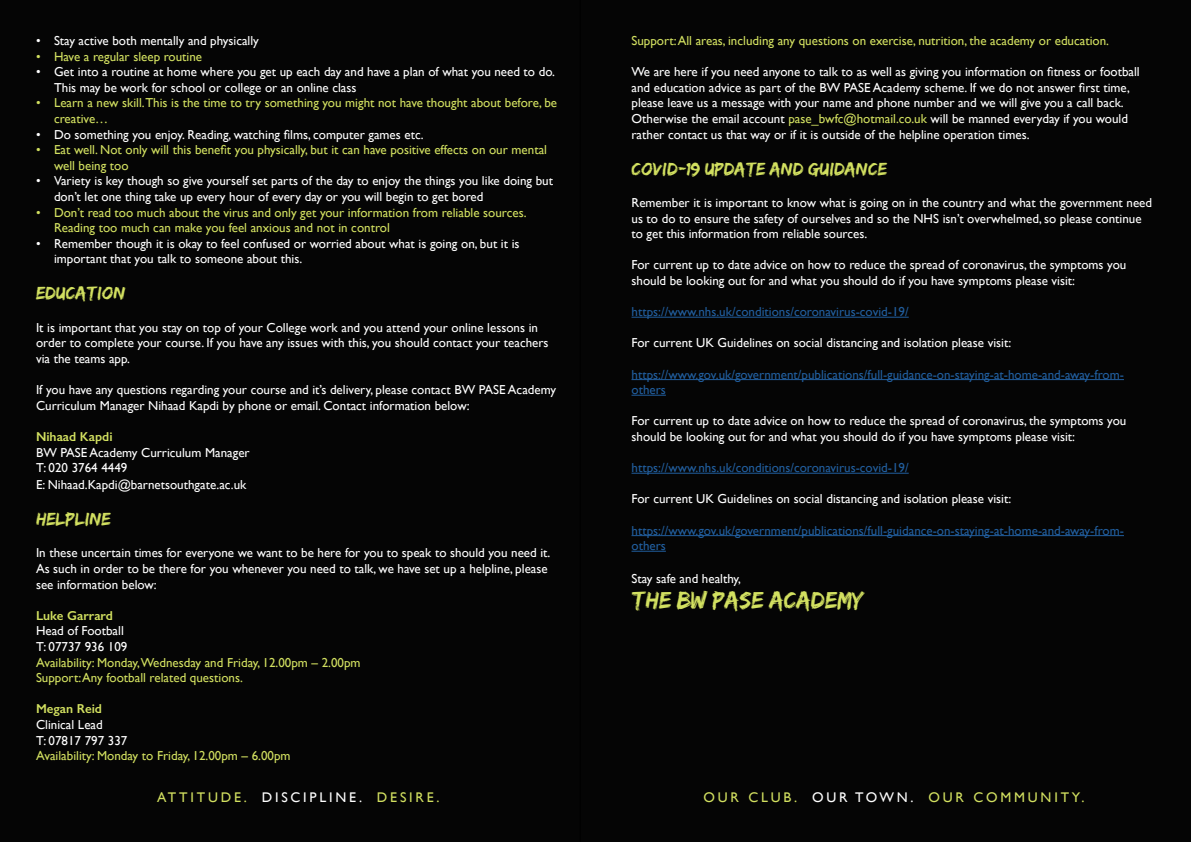
<style>
.page{position:relative;width:1191px;height:842px;background:#fff}
.page>*{position:absolute;margin:0;border:0;box-sizing:border-box;transform-origin:0 0}
.t1{font:21px "Edo";color:#d2e060}
.t2{font:16px "Edo";color:#d2e060}
.t3{font:14px "Gill Sans";letter-spacing:.2em;color:#d2e060}
.t4{font:13px/15.6px "Gill Sans";color:#fff}
.t5{font:13px/15.6px "Gill Sans";color:#d2e060}
.t6{font:13px/15.6px "Gill Sans";color:#215e9e}
.t7{font:600 13px "Gill Sans";color:#d2e060}
.s1{color:#d2e060}
.s2{color:#fff}
</style>
<div class="page">
<div style="left:0;top:0;width:579px;height:842px;background:#050505"></div>
<div style="left:579px;top:0;width:612px;height:842px;background:#050505"></div>
<hr style="left:631px;top:317px;width:277px;height:1px;background:#215e9e">
<hr style="left:631px;top:379px;width:493px;height:1px;background:#215e9e">
<hr style="left:631px;top:395px;width:35px;height:1px;background:#215e9e">
<hr style="left:631px;top:473px;width:277px;height:1px;background:#215e9e">
<hr style="left:631px;top:535px;width:493px;height:1px;background:#215e9e">
<hr style="left:631px;top:551px;width:35px;height:1px;background:#215e9e">
<p class="t4" style="left:36px;top:34px;width:224px">• Stay active both mentally and physically</p>
<p class="t5" style="left:36px;top:49px;width:168px">• Have a regular sleep routine</p>
<p class="t4" style="left:54px;top:65px;width:502px;text-indent:-18px">• Get into a routine at home where you get up each day and have a plan of what you need to do.<br>This may be work for school or college or an online class</p>
<p class="t5" style="left:54px;top:96px;width:504px;text-indent:-18px">• Learn a new skill.This is the time to try something you might not have thought about before, be creative…</p>
<p class="t4" style="left:36px;top:127px;width:389px">• Do something you enjoy. Reading, watching films, computer games etc.</p>
<p class="t5" style="left:54px;top:143px;width:494px;text-indent:-18px">• Eat well. Not only will this benefit you physically, but it can have positive effects on our mental well being too</p>
<p class="t4" style="left:54px;top:174px;width:500px;text-indent:-18px">• Variety is key though so give yourself set parts of the day to enjoy the things you like doing but don’t let one thing take up every hour of every day or you will begin to get bored</p>
<p class="t5" style="left:54px;top:205px;width:474px;text-indent:-18px">• Don’t read too much about the virus and only get your information from reliable sources.<br>Reading too much can make you feel anxious and not in control</p>
<p class="t4" style="left:54px;top:237px;width:467px;text-indent:-18px">• Remember though it is okay to feel confused or worried about what is going on, but it is important that you talk to someone about this.</p>
<p class="t2" style="left:36px;top:286px;width:91px">EDUCATION</p>
<p class="t4" style="left:36px;top:321px;width:514px">It is important that you stay on top of your College work and you attend your online lessons in order to complete your course. If you have any issues with this, you should contact your teachers via the teams app.</p>
<p class="t4" style="left:36px;top:382px;width:521px">If you have any questions regarding your course and it’s delivery, please contact BW PASE Academy<br>Curriculum Manager Nihaad Kapdi by phone or email. Contact information below:</p>
<p class="t7" style="left:36px;top:432px;width:78px">Nihaad Kapdi</p>
<p class="t4" style="left:36px;top:444px;width:215px">BW PASE Academy Curriculum Manager<br>T: 020 3764 4449</p>
<p class="t4" style="left:36px;top:478px;width:212px">E: Nihaad.Kapdi@barnetsouthgate.ac.uk</p>
<p class="t2" style="left:36px;top:512px;width:76px">HELPLINE</p>
<p class="t4" style="left:36px;top:546px;width:516px">In these uncertain times for everyone we want to be here for you to speak to should you need it.<br>As such in order to be there for you whenever you need to talk, we have set up a helpline, please see information below:</p>
<p class="t7" style="left:36px;top:610px;width:78px">Luke Garrard</p>
<p class="t4" style="left:36px;top:624px;width:93px">Head of Football<br>T: 07737 936 109</p>
<p class="t5" style="left:36px;top:655px;width:326px">Availability: Monday,Wednesday and Friday, 12.00pm – 2.00pm<br>Support: Any football related questions.</p>
<p class="t7" style="left:36px;top:704px;width:68px">Megan Reid</p>
<p class="t4" style="left:36px;top:718px;width:93px">Clinical Lead<br>T: 07817 797 337</p>
<p class="t5" style="left:36px;top:749px;width:256px">Availability: Monday to Friday, 12.00pm – 6.00pm</p>
<p class="t5" style="left:631px;top:34px;width:479px">Support: All areas, including any questions on exercise, nutrition, the academy or education.</p>
<p class="t4" style="left:631px;top:64px;width:510px">We are here if you need anyone to talk to as well as giving you information on fitness or football and education advice as part of the BW PASE Academy scheme. If we do not answer first time, please leave us a message with your name and phone number and we will give you a call back.<br>Otherwise the email account <span class="s1">pase_bwfc@hotmail.co.uk</span> will be manned everyday if you would rather contact us that way or if it is outside of the helpline operation times.</p>
<p class="t2" style="left:631px;top:161px;width:257px">COVID-19 UPDATE AND GUIDANCE</p>
<p class="t4" style="left:631px;top:196px;width:522px">Remember it is important to know what is going on in the country and what the government need us to do to ensure the safety of ourselves and so the NHS isn’t overwhelmed, so please continue to get this information from reliable sources.</p>
<p class="t4" style="left:631px;top:258px;width:496px">For current up to date advice on how to reduce the spread of coronavirus, the symptoms you should be looking out for and what you should do if you have symptoms please visit:</p>
<p class="t6" style="left:631px;top:305px;width:279px">https://www.nhs.uk/conditions/coronavirus-covid-19/</p>
<p class="t4" style="left:631px;top:336px;width:381px">For current UK Guidelines on social distancing and isolation please visit:</p>
<p class="t6" style="left:631px;top:367px;width:494px">https://www.gov.uk/government/publications/full-guidance-on-staying-at-home-and-away-from&shy;others</p>
<p class="t4" style="left:631px;top:414px;width:496px">For current up to date advice on how to reduce the spread of coronavirus, the symptoms you should be looking out for and what you should do if you have symptoms please visit:</p>
<p class="t6" style="left:631px;top:461px;width:279px">https://www.nhs.uk/conditions/coronavirus-covid-19/</p>
<p class="t4" style="left:631px;top:492px;width:381px">For current UK Guidelines on social distancing and isolation please visit:</p>
<p class="t6" style="left:631px;top:523px;width:494px">https://www.gov.uk/government/publications/full-guidance-on-staying-at-home-and-away-from&shy;others</p>
<p class="t4" style="left:631px;top:571px;width:111px">Stay safe and healthy,</p>
<h1 class="t1" style="left:631px;top:590px;width:232px">THE BW PASE ACADEMY</h1>
<p class="t3" style="left:157px;top:791px;width:284px">ATTITUDE. <span class="s2">DISCIPLINE.</span> DESIRE.</p>
<p class="t3" style="left:703px;top:791px;width:382px">OUR CLUB. <span class="s2">OUR TOWN.</span> OUR COMMUNITY.</p>
</div>
